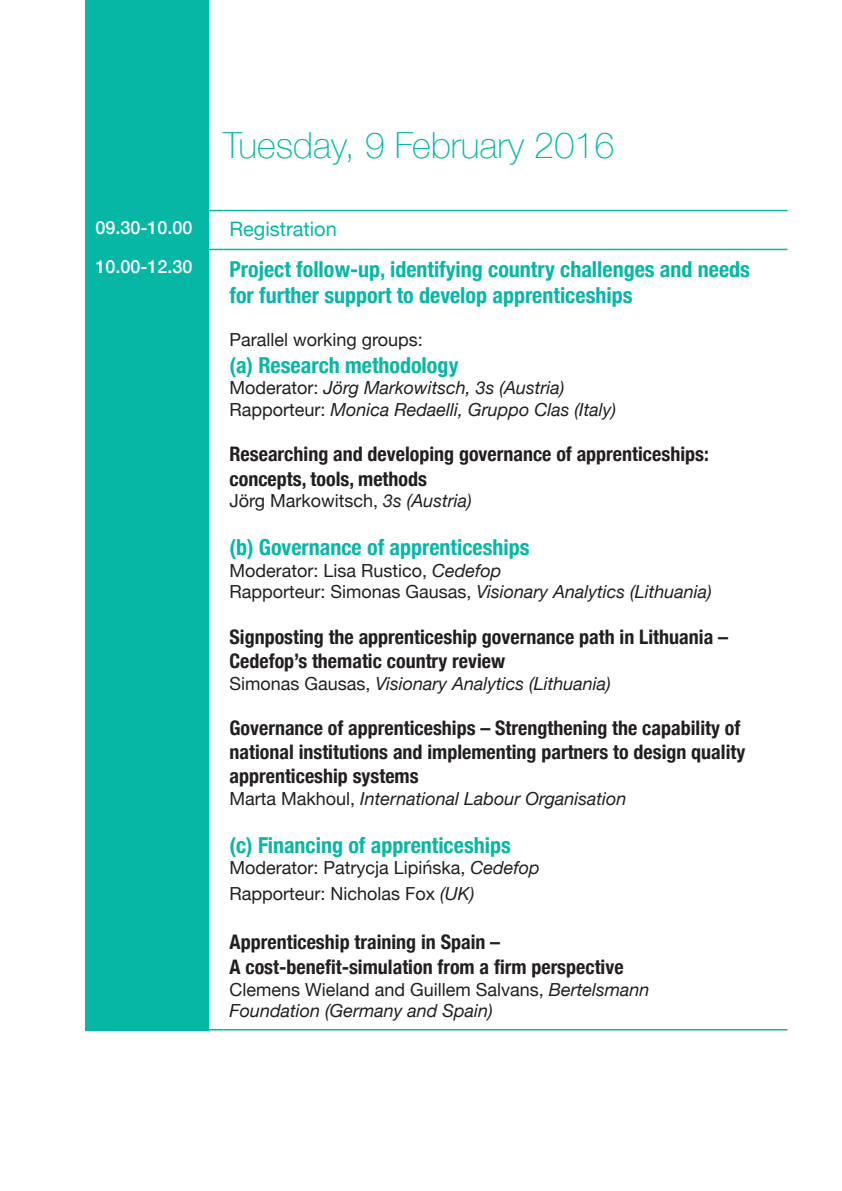
<style>
.page{position:relative;width:842px;height:1191px;background:#fff}
.page>*{position:absolute;margin:0;border:0;box-sizing:border-box;transform-origin:0 0}
.t1{font:100 36px "Helvetica Neue";color:#07b7a6}
.t2{font:700 condensed 22px "Helvetica Neue";color:#07b7a6}
.t3{font:700 condensed 20px "Helvetica Neue";color:#231f20}
.t4{font:20px "Helvetica Neue";color:#07b7a6}
.t5{font:italic 18px "Helvetica Neue";color:#231f20}
.t6{font:18px "Helvetica Neue";color:#231f20}
.t7{font:500 18px "Helvetica Neue";color:#fff}
.s1{font-style:normal}
.s2{font-style:italic}
</style>
<div class="page">
<div style="left:85px;top:0;width:123px;height:1030px;background:#07b7a6"></div>
<hr style="left:90px;top:210px;width:133px;height:1px;background:#07b7a6">
<hr style="left:223px;top:210px;width:564px;height:1px;background:#07b7a6">
<hr style="left:90px;top:249px;width:133px;height:1px;background:#07b7a6">
<hr style="left:223px;top:249px;width:564px;height:1px;background:#07b7a6">
<hr style="left:90px;top:1029px;width:133px;height:1px;background:#07b7a6">
<hr style="left:223px;top:1029px;width:564px;height:1px;background:#07b7a6">
<p class="t1" style="left:223px;top:118px;width:393px">Tuesday, 9 February 2016</p>
<p class="t7" style="left:96px;top:213px;width:99px">09.30-10.00</p>
<p class="t4" style="left:229px;top:214px;width:109px">Registration</p>
<p class="t7" style="left:96px;top:252px;width:99px">10.00-12.30</p>
<p class="t2" style="left:229px;top:250px;width:522px">Project follow-up, identifying country challenges and needs</p>
<p class="t2" style="left:229px;top:277px;width:404px">for further support to develop apprenticeships</p>
<p class="t6" style="left:229px;top:327px;width:195px">Parallel working groups:</p>
<p class="t2" style="left:229px;top:346px;width:230px">(a) Research methodology</p>
<p class="t5" style="left:229px;top:375px;width:336px"><span class="s1">Moderator:</span> Jörg Markowitsch, 3s (Austria)</p>
<p class="t5" style="left:229px;top:396px;width:388px"><span class="s1">Rapporteur:</span> Monica Redaelli, Gruppo Clas (Italy)</p>
<p class="t3" style="left:229px;top:438px;width:481px">Researching and developing governance of apprenticeships:</p>
<p class="t3" style="left:229px;top:462px;width:199px">concepts, tools, methods</p>
<p class="t6" style="left:229px;top:488px;width:244px">Jörg Markowitsch, <span class="s2">3s (Austria)</span></p>
<p class="t2" style="left:229px;top:529px;width:302px">(b) Governance of apprenticeships</p>
<p class="t6" style="left:229px;top:557px;width:274px">Moderator: Lisa Rustico, <span class="s2">Cedefop</span></p>
<p class="t5" style="left:229px;top:579px;width:484px"><span class="s1">Rapporteur: Simonas Gausas,</span> Visionary Analytics (Lithuania)</p>
<p class="t3" style="left:229px;top:620px;width:500px">Signposting the apprenticeship governance path in Lithuania –</p>
<p class="t3" style="left:229px;top:644px;width:277px">Cedefop’s thematic country review</p>
<p class="t5" style="left:229px;top:670px;width:383px"><span class="s1">Simonas Gausas,</span> Visionary Analytics (Lithuania)</p>
<p class="t3" style="left:229px;top:711px;width:512px">Governance of apprenticeships – Strengthening the capability of</p>
<p class="t3" style="left:229px;top:735px;width:517px">national institutions and implementing partners to design quality</p>
<p class="t3" style="left:229px;top:759px;width:191px">apprenticeship systems</p>
<p class="t5" style="left:229px;top:785px;width:398px"><span class="s1">Marta Makhoul,</span> International Labour Organisation</p>
<p class="t2" style="left:229px;top:826px;width:283px">(c) Financing of apprenticeships</p>
<p class="t6" style="left:229px;top:855px;width:312px">Moderator: Patrycja Lipińska, <span class="s2">Cedefop</span></p>
<p class="t6" style="left:229px;top:880px;width:246px">Rapporteur: Nicholas Fox <span class="s2">(UK)</span></p>
<p class="t3" style="left:229px;top:925px;width:272px">Apprenticeship training in Spain –</p>
<p class="t3" style="left:229px;top:950px;width:396px">A cost-benefit-simulation from a firm perspective</p>
<p class="t6" style="left:229px;top:976px;width:422px">Clemens Wieland and Guillem Salvans, <span class="s2">Bertelsmann</span></p>
<p class="t5" style="left:229px;top:998px;width:265px">Foundation (Germany and Spain)</p>
</div>
